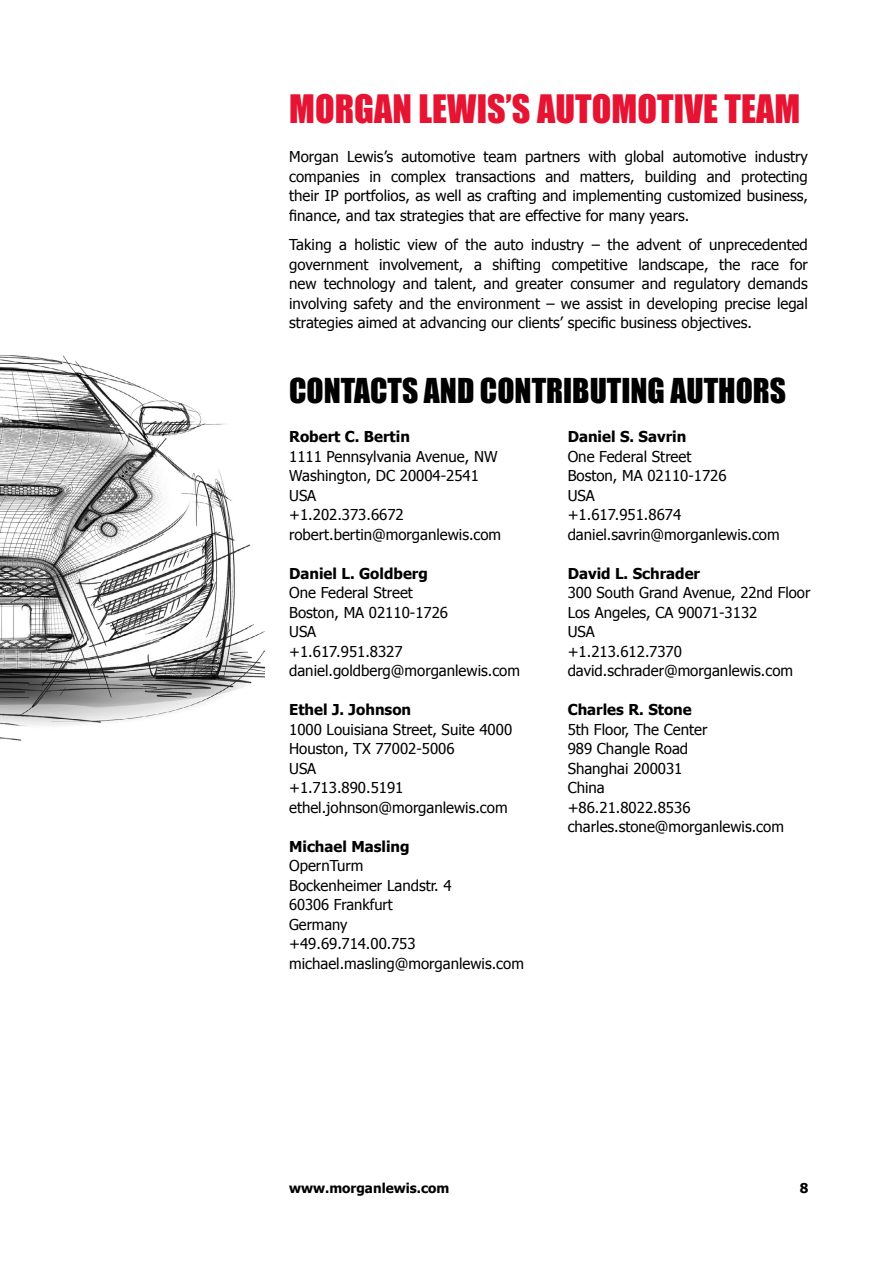
<style>
.page{position:relative;width:893px;height:1263px;background:#fff}
.page>*{position:absolute;margin:0;border:0;box-sizing:border-box;transform-origin:0 0}
.t1{font:36px "Impact";color:#e61432}
.t2{font:31.5px "Impact";color:#000}
.t3{font:15px/19.5px "Tahoma";color:#000}
.t4{font:700 15px "Tahoma";color:#000}
.t5{font:700 13.5px "Tahoma";color:#000}
</style>
<div class="page">
<img style="left:0;top:355px;width:265px;height:386px">
<h1 class="t1" style="left:289px;top:81px;width:455px">MORGAN LEWIS’S AUTOMOTIVE TEAM</h1>
<p class="t3" style="left:289px;top:146px;width:520px;text-align:justify">Morgan Lewis’s automotive team partners with global automotive industry companies in complex transactions and matters, building and protecting their IP portfolios, as well as crafting and implementing customized business, finance, and tax strategies that are effective for many years.</p>
<p class="t3" style="left:289px;top:234px;width:520px;text-align:justify">Taking a holistic view of the auto industry – the advent of unprecedented government involvement, a shifting competitive landscape, the race for new technology and talent, and greater consumer and regulatory demands involving safety and the environment – we assist in developing precise legal strategies aimed at advancing our clients’ specific business objectives.</p>
<h2 class="t2" style="left:289px;top:366px;width:498px">CONTACTS AND CONTRIBUTING AUTHORS</h2>
<p class="t4" style="left:289px;top:426px;width:122px">Robert C. Bertin</p>
<p class="t3" style="left:289px;top:446px;width:214px">1111 Pennsylvania Avenue, NW<br>Washington, DC 20004-2541<br>USA<br>+1.202.373.6672 robert.bertin@morganlewis.com</p>
<p class="t4" style="left:289px;top:563px;width:140px">Daniel L. Goldberg</p>
<p class="t3" style="left:289px;top:582px;width:232px">One Federal Street<br>Boston, MA 02110-1726<br>USA<br>+1.617.951.8327 daniel.goldberg@morganlewis.com</p>
<p class="t4" style="left:289px;top:699px;width:124px">Ethel J. Johnson</p>
<p class="t3" style="left:289px;top:719px;width:225px">1000 Louisiana Street, Suite 4000<br>Houston, TX 77002-5006<br>USA<br>+1.713.890.5191 ethel.johnson@morganlewis.com</p>
<p class="t4" style="left:289px;top:836px;width:122px">Michael Masling</p>
<p class="t3" style="left:289px;top:855px;width:236px">OpernTurm<br>Bockenheimer Landstr. 4<br>60306 Frankfurt<br>Germany<br>+49.69.714.00.753 michael.masling@morganlewis.com</p>
<p class="t4" style="left:568px;top:426px;width:120px">Daniel S. Savrin</p>
<p class="t3" style="left:568px;top:446px;width:213px">One Federal Street<br>Boston, MA 02110-1726<br>USA<br>+1.617.951.8674 daniel.savrin@morganlewis.com</p>
<p class="t4" style="left:568px;top:563px;width:134px">David L. Schrader</p>
<p class="t3" style="left:568px;top:582px;width:244px">300 South Grand Avenue, 22nd Floor<br>Los Angeles, CA 90071-3132<br>USA<br>+1.213.612.7370 david.schrader@morganlewis.com</p>
<p class="t4" style="left:568px;top:699px;width:126px">Charles R. Stone</p>
<p class="t3" style="left:568px;top:719px;width:218px">5th Floor, The Center<br>989 Changle Road<br>Shanghai 200031<br>China<br>+86.21.8022.8536 charles.stone@morganlewis.com</p>
<p class="t5" style="left:289px;top:1179px;width:162px">www.morganlewis.com</p>
<p class="t5" style="left:800px;top:1178px;width:10px">8</p>
</div>
